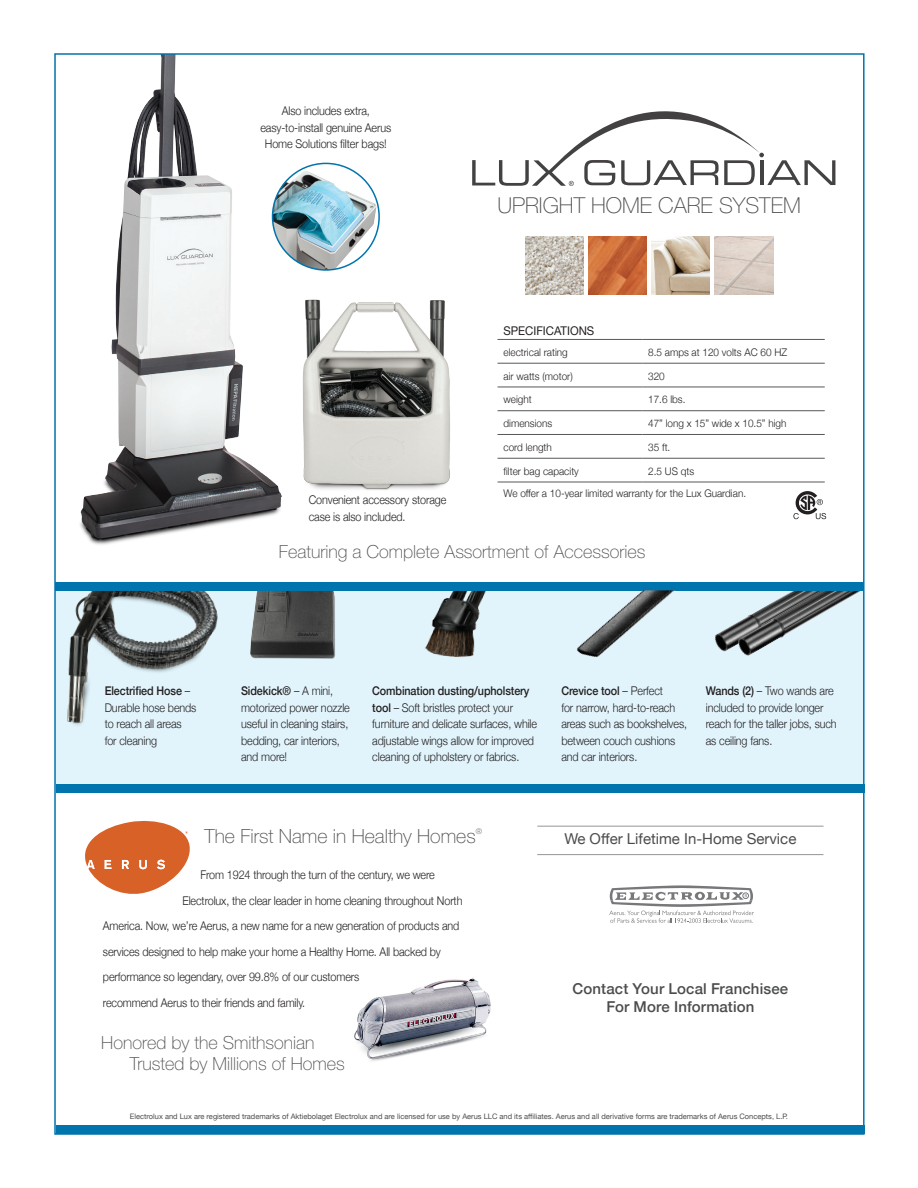
<style>
.page{position:relative;width:918px;height:1188px;background:#fff}
.page>*{position:absolute;margin:0;border:0;box-sizing:border-box;transform-origin:0 0}
.t1{font:100 21.9px "Helvetica Neue LT Std";color:#4b4c4d}
.t2{font:100 19.5px "Helvetica Neue LT Std";color:#4b4c4d}
.t3{font:100 18px/21.5px "Helvetica Neue LT Std";color:#4b4c4d}
.t4{font:500 15px/18.3px "Helvetica Neue";letter-spacing:.01em;color:#4b4c4d;text-align:center}
.t5{font:15px "Helvetica Neue";color:#4b4c4d}
.t6{font:300 12px/16.5px "Helvetica Neue";letter-spacing:-.01em;color:#231f20;scale:.9 1}
.t7{font:12px "Helvetica Neue";color:#231f20;scale:.95 1}
.t8{font:300 10.5px/22.5px "Helvetica Neue";color:#231f20;scale:.95 1}
.t9{font:100 7.8px "Helvetica Neue LT Std";color:#4b4c4d}
.t10{font:7.5px "Helvetica Neue";color:#4b4c4d}
.s1{font-weight:500}
</style>
<div class="page">
<img style="left:316px;top:299px;width:134px;height:191px">
<div style="left:55px;top:589px;width:808px;height:201px;background:#e1f4fc"></div>
<img style="left:80px;top:56px;width:236px;height:489px">
<img style="left:714px;top:632px;width:7px;height:18px">
<img style="left:721px;top:591px;width:139px;height:65px">
<img style="left:425px;top:591px;width:61px;height:67px">
<img style="left:250px;top:591px;width:85px;height:68px">
<img style="left:67px;top:591px;width:151px;height:134px">
<div style="left:55px;top:582px;width:808px;height:9px;background:#0074ac"></div>
<div style="left:56px;top:1125px;width:808px;height:9px;background:#0074ac"></div>
<div style="left:56px;top:784px;width:808px;height:9px;background:#0074ac"></div>
<img style="left:577px;top:590px;width:99px;height:68px">
<hr style="left:498px;top:339px;width:144px;height:1px;background:#57585a">
<hr style="left:642px;top:339px;width:183px;height:1px;background:#57585a">
<hr style="left:498px;top:363px;width:144px;height:1px;background:#57585a">
<hr style="left:642px;top:363px;width:183px;height:1px;background:#57585a">
<hr style="left:498px;top:387px;width:144px;height:1px;background:#57585a">
<hr style="left:642px;top:387px;width:183px;height:1px;background:#57585a">
<hr style="left:498px;top:410px;width:144px;height:1px;background:#57585a">
<hr style="left:642px;top:410px;width:183px;height:1px;background:#57585a">
<hr style="left:498px;top:434px;width:144px;height:1px;background:#57585a">
<hr style="left:642px;top:434px;width:183px;height:1px;background:#57585a">
<hr style="left:498px;top:458px;width:144px;height:1px;background:#57585a">
<hr style="left:642px;top:458px;width:183px;height:1px;background:#57585a">
<hr style="left:498px;top:482px;width:144px;height:1px;background:#57585a">
<hr style="left:642px;top:482px;width:183px;height:1px;background:#57585a">
<svg style="left:793px;top:491px;width:33px;height:28px"></svg>
<img style="left:715px;top:236px;width:58px;height:59px">
<img style="left:525px;top:236px;width:58px;height:59px">
<img style="left:652px;top:236px;width:58px;height:59px">
<img style="left:588px;top:236px;width:59px;height:59px">
<svg style="left:472px;top:111px;width:363px;height:75px"></svg>
<img style="left:354px;top:978px;width:137px;height:83px">
<svg style="left:85px;top:820px;width:105px;height:74px"></svg>
<svg style="left:609px;top:885px;width:145px;height:38px"></svg>
<hr style="left:537px;top:854px;width:287px;height:1px;background:#939598">
<hr style="left:537px;top:826px;width:287px;height:1px;background:#939598">
<img style="left:273px;top:166px;width:106px;height:104px">
<div style="left:272px;top:163px;width:108px;height:108px;border:2px solid #0074ac;border-radius:50%"></div>
<p class="t6" style="left:260px;top:102px;width:147px;text-align:center">Also includes extra, easy-to-install genuine Aerus<br>Home Solutions filter bags!</p>
<p class="t6" style="left:309px;top:491px;width:155px">Convenient accessory storage case is also included.</p>
<h1 class="t1" style="left:497px;top:193px;width:305px">UPRIGHT HOME CARE SYSTEM</h1>
<p class="t7" style="left:504px;top:322px;width:97px">SPECIFICATIONS</p>
<p class="t8" style="left:504px;top:340px;width:69px">electrical rating</p>
<p class="t8" style="left:648px;top:340px;width:148px">8.5 amps at 120 volts AC 60 HZ</p>
<p class="t8" style="left:504px;top:364px;width:74px">air watts (motor)</p>
<p class="t8" style="left:648px;top:364px;width:19px">320</p>
<p class="t8" style="left:504px;top:388px;width:31px">weight</p>
<p class="t8" style="left:648px;top:388px;width:41px">17.6 lbs.</p>
<p class="t8" style="left:504px;top:411px;width:53px">dimensions</p>
<p class="t8" style="left:648px;top:411px;width:147px">47” long x 15” wide x 10.5” high</p>
<p class="t8" style="left:504px;top:435px;width:52px">cord length</p>
<p class="t8" style="left:648px;top:435px;width:25px">35 ft.</p>
<p class="t8" style="left:504px;top:459px;width:81px">filter bag capacity</p>
<p class="t8" style="left:504px;top:459px;width:257px;text-indent:145px">2.5 US qts<br>We offer a 10-year limited warranty for the Lux Guardian.</p>
<h3 class="t3" style="left:279px;top:541px;width:368px">Featuring a Complete Assortment of Accessories</h3>
<p class="t6" style="left:105px;top:682px;width:103px"><span class="s1">Electrified Hose</span> –<br>Durable hose bends to reach all areas for cleaning</p>
<p class="t6" style="left:241px;top:682px;width:122px"><span class="s1">Sidekick®</span> – A mini, motorized power nozzle useful in cleaning stairs, bedding, car interiors, and more!</p>
<p class="t6" style="left:372px;top:682px;width:185px"><span class="s1">Combination dusting/upholstery tool</span> – Soft bristles protect your furniture and delicate surfaces, while adjustable wings allow for improved cleaning of upholstery or fabrics.</p>
<p class="t6" style="left:561px;top:682px;width:141px"><span class="s1">Crevice tool</span> – Perfect<br>for narrow, hard-to-reach areas such as bookshelves, between couch cushions and car interiors.</p>
<p class="t6" style="left:706px;top:682px;width:147px"><span class="s1">Wands (2)</span> – Two wands are included to provide longer reach for the taller jobs, such as ceiling fans.</p>
<h2 class="t2" style="left:205px;top:825px;width:273px">The First Name in Healthy Homes</h2>
<p class="t9" style="left:476px;top:827px;width:8px">®</p>
<p class="t5" style="left:564px;top:828px;width:234px">We Offer Lifetime In-Home Service</p>
<p class="t6" style="left:200px;top:866px;width:262px">From 1924 through the turn of the century, we were</p>
<p class="t6" style="left:182px;top:891px;width:313px">Electrolux, the clear leader in home cleaning throughout North</p>
<p class="t6" style="left:103px;top:917px;width:398px">America. Now, we’re Aerus, a new name for a new generation of products and</p>
<p class="t6" style="left:103px;top:942px;width:377px">services designed to help make your home a Healthy Home. All backed by</p>
<p class="t6" style="left:103px;top:968px;width:286px">performance so legendary, over 99.8% of our customers</p>
<p class="t6" style="left:103px;top:993px;width:226px">recommend Aerus to their friends and family.</p>
<p class="t4" style="left:573px;top:978px;width:217px">Contact Your Local Franchisee<br>For More Information</p>
<h3 class="t3" style="left:130px;top:1032px;width:217px;text-indent:-28px">Honored by the Smithsonian<br>Trusted by Millions of Homes</h3>
<p class="t10" style="left:130px;top:1111px;width:660px">Electrolux and Lux are registered trademarks of Aktiebolaget Electrolux and are licensed for use by Aerus LLC and its affiliates. Aerus and all derivative forms are trademarks of Aerus Concepts, L.P.</p>
</div>
